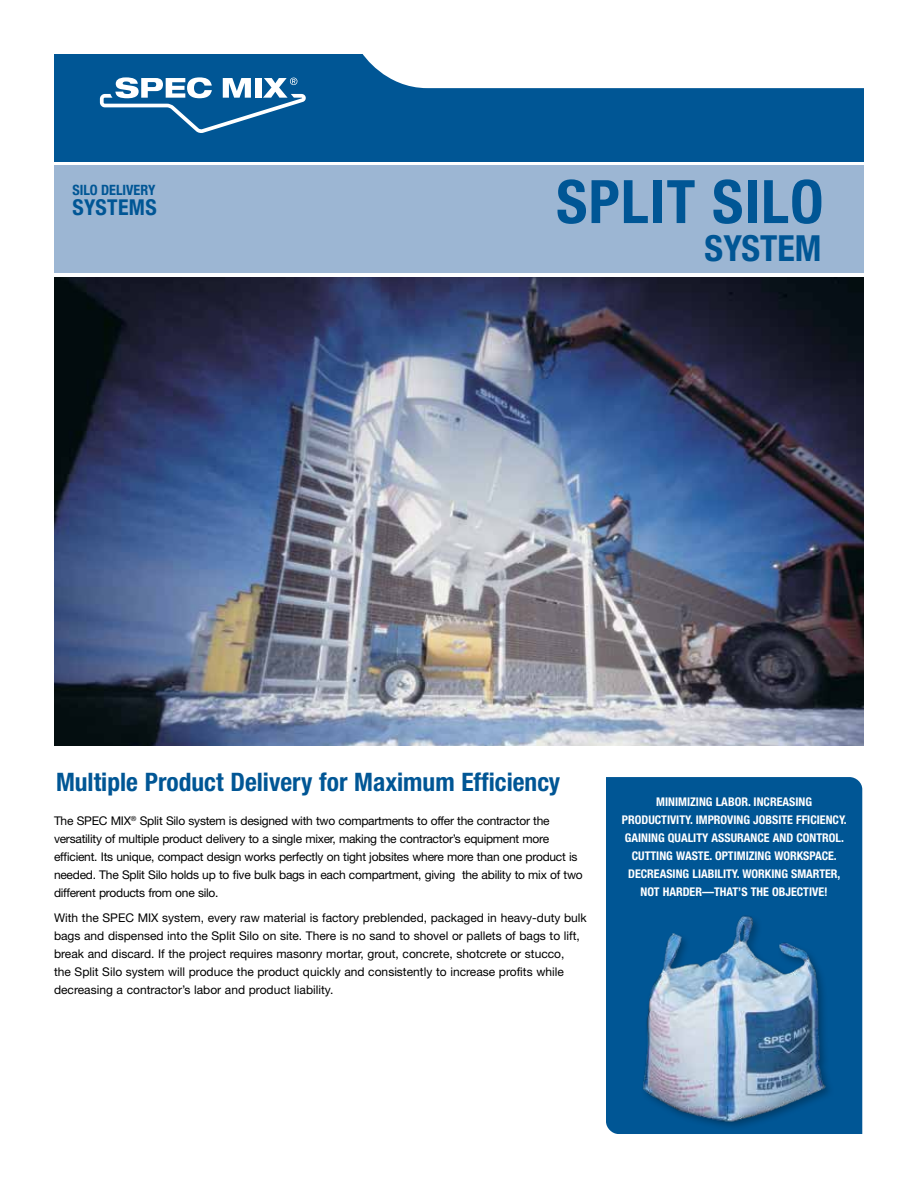
<style>
.page{position:relative;width:918px;height:1188px;background:#fff}
.page>*{position:absolute;margin:0;border:0;box-sizing:border-box;transform-origin:0 0}
.t1{font:700 condensed 60px "Helvetica Neue";letter-spacing:.02em;color:#005695}
.t2{font:700 condensed 36px "Helvetica Neue";color:#005695}
.t3{font:700 condensed 25.5px "Helvetica Neue";color:#005695}
.t4{font:700 condensed 21.75px "Helvetica 77";letter-spacing:.02em;color:#005695}
.t5{font:700 condensed 14.1px "Helvetica 77";color:#005695}
.t6{font:12px/18px "Helvetica Neue";color:#000}
.t7{font:12px/18px "Helvetica Neue";letter-spacing:-.02em;color:#000}
.t8{font:700 condensed 12px/18px "Helvetica Neue";color:#fff;text-align:center}
</style>
<div class="page">
<img style="left:54px;top:278px;width:810px;height:468px">
<svg style="left:54px;top:54px;width:810px;height:108px;fill:#005695"></svg>
<svg style="left:100px;top:77px;width:206px;height:56px"></svg>
<div style="left:54px;top:165px;width:810px;height:108px;background:#9cb6d3"></div>
<div style="left:606px;top:777px;width:256px;height:357px;background:#005695"></div>
<div style="left:641px;top:914px;width:195px;height:218px;background:#005695"></div>
<img style="left:637px;top:909px;width:194px;height:225px">
<p class="t5" style="left:72px;top:181px;width:85px">SILO DELIVERY</p>
<h3 class="t4" style="left:72px;top:195px;width:86px">SYSTEMS</h3>
<h1 class="t1" style="left:556px;top:165px;width:269px">SPLIT SILO</h1>
<h2 class="t2" style="left:705px;top:226px;width:118px">SYSTEM</h2>
<h3 class="t3" style="left:56px;top:766px;width:506px">Multiple Product Delivery for Maximum Efficiency</h3>
<p class="t7" style="left:54px;top:811px;width:530px">The SPEC MIX<sup>®</sup> Split Silo system is designed with two compartments to offer the contractor the versatility of multiple product delivery to a single mixer, making the contractor’s equipment more efficient. Its unique, compact design works perfectly on tight jobsites where more than one product is needed. The Split Silo holds up to five bulk bags in each compartment, giving the ability to mix of two different products from one silo.</p>
<p class="t6" style="left:54px;top:908px;width:534px">With the SPEC MIX system, every raw material is factory preblended, packaged in heavy-duty bulk bags and dispensed into the Split Silo on site. There is no sand to shovel or pallets of bags to lift, break and discard. If the project requires masonry mortar, grout, concrete, shotcrete or stucco,<br>the Split Silo system will produce the product quickly and consistently to increase profits while decreasing a contractor’s labor and product liability.</p>
<p class="t8" style="left:622px;top:793px;width:226px">MINIMIZING LABOR. INCREASING PRODUCTIVITY. IMPROVING JOBSITE FFICIENCY.<br>GAINING QUALITY ASSURANCE AND CONTROL.<br>CUTTING WASTE. OPTIMIZING WORKSPACE.<br>DECREASING LIABILITY. WORKING SMARTER, NOT HARDER—THAT’S THE OBJECTIVE!</p>
</div>
